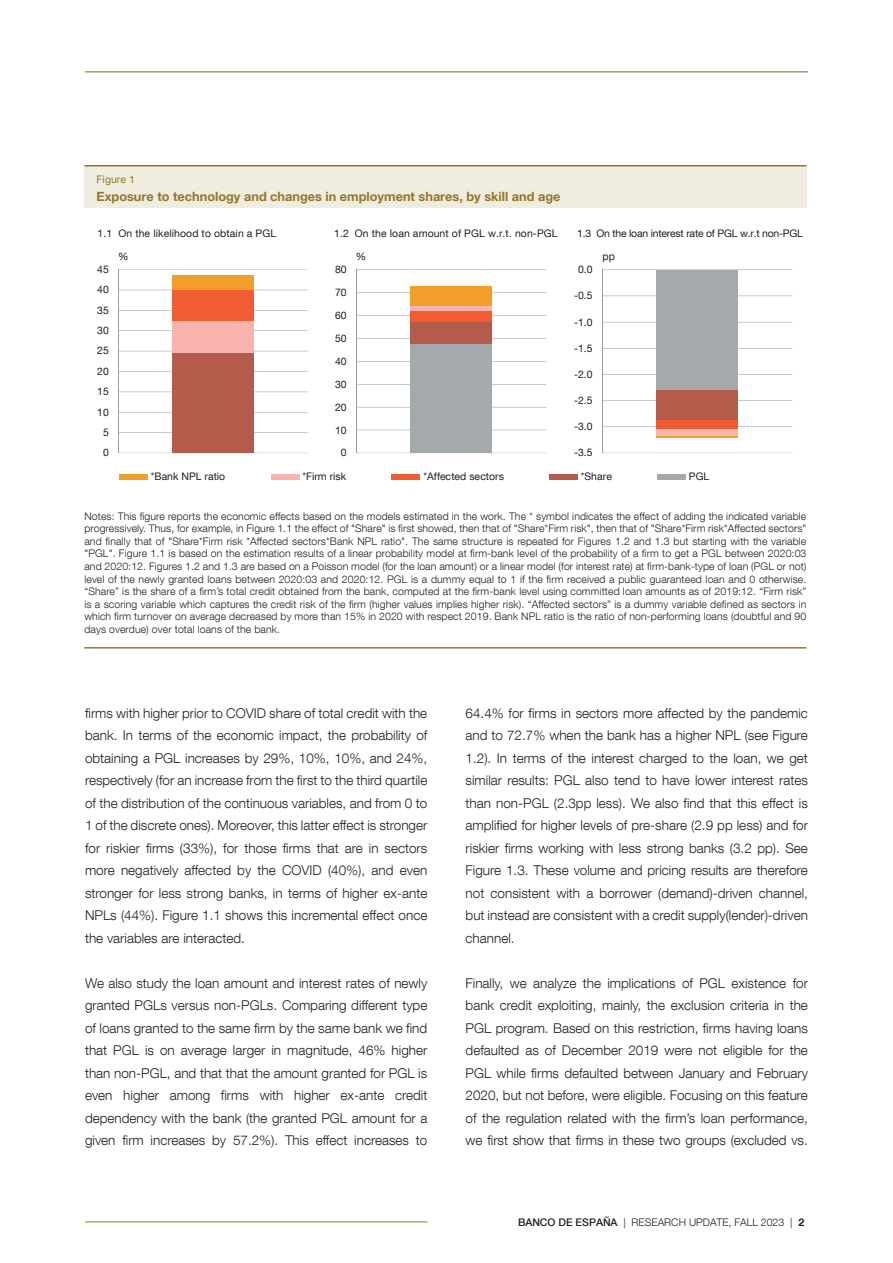
<style>
.page{position:relative;width:893px;height:1263px;background:#fff}
.page>*{position:absolute;margin:0;border:0;box-sizing:border-box;transform-origin:0 0}
.GENERAL_texto{font:300 13.5px/22.5px "Bd E Neue Helvetica";color:#231f20;text-align:justify}
.t1{font:700 12.75px "Bd E Neue Helvetica";color:#917829}
.t2{font:300 10.5px/12.6px "Bd E Neue Helvetica";letter-spacing:.01em;color:#231f20;text-align:justify}
.t3{font:10.5px "Bd E Neue Helvetica";color:#231f20}
.t4{font:10.5px "Bd E Neue Helvetica";letter-spacing:-.02em;color:#231f20}
.t5{font:10.5px "Bd E Neue Helvetica";letter-spacing:.01em;color:#917829}
.s1{font-weight:500}
.s2{font-weight:700}
</style>
<div class="page">
<hr style="left:85px;top:1221px;width:342px;height:1px;background:#947c2f">
<hr style="left:85px;top:71px;width:723px;height:1px;background:#947c2f">
<div style="left:84px;top:166px;width:722px;height:42px;background:#f1ece0"></div>
<hr style="left:84px;top:165px;width:722px;height:1px;background:#917829">
<hr style="left:84px;top:647px;width:722px;height:1px;background:#917829">
<hr style="left:603px;top:453px;width:189px;height:1px;background:#9a9d9e">
<hr style="left:603px;top:426px;width:189px;height:1px;background:#9a9d9e">
<hr style="left:603px;top:400px;width:189px;height:1px;background:#9a9d9e">
<hr style="left:603px;top:374px;width:189px;height:1px;background:#9a9d9e">
<hr style="left:603px;top:348px;width:189px;height:1px;background:#9a9d9e">
<hr style="left:603px;top:322px;width:189px;height:1px;background:#9a9d9e">
<hr style="left:603px;top:296px;width:189px;height:1px;background:#9a9d9e">
<hr style="left:603px;top:270px;width:189px;height:1px;background:#9a9d9e">
<div style="left:657px;top:270px;width:81px;height:120px;background:#a4aaab"></div>
<div style="left:657px;top:390px;width:81px;height:30px;background:#b55b4b"></div>
<div style="left:657px;top:420px;width:81px;height:10px;background:#f15c32"></div>
<div style="left:657px;top:430px;width:81px;height:6px;background:#f9b4af"></div>
<hr style="left:657px;top:436px;width:81px;height:1px;background:#f29e2b">
<hr style="left:602px;top:270px;width:1px;height:183px;background:#9a9d9e">
<hr style="left:357px;top:453px;width:189px;height:1px;background:#9a9d9e">
<hr style="left:357px;top:430px;width:189px;height:1px;background:#9a9d9e">
<hr style="left:357px;top:407px;width:189px;height:1px;background:#9a9d9e">
<hr style="left:357px;top:384px;width:189px;height:1px;background:#9a9d9e">
<hr style="left:357px;top:361px;width:189px;height:1px;background:#9a9d9e">
<hr style="left:357px;top:338px;width:189px;height:1px;background:#9a9d9e">
<hr style="left:357px;top:315px;width:189px;height:1px;background:#9a9d9e">
<hr style="left:357px;top:292px;width:189px;height:1px;background:#9a9d9e">
<hr style="left:357px;top:270px;width:189px;height:1px;background:#9a9d9e">
<div style="left:411px;top:344px;width:81px;height:109px;background:#a4aaab"></div>
<div style="left:411px;top:322px;width:81px;height:22px;background:#b55b4b"></div>
<div style="left:411px;top:311px;width:81px;height:11px;background:#f15c32"></div>
<div style="left:411px;top:305px;width:81px;height:6px;background:#f9b4af"></div>
<div style="left:411px;top:286px;width:81px;height:19px;background:#f29e2b"></div>
<hr style="left:356px;top:270px;width:1px;height:183px;background:#9a9d9e">
<hr style="left:119px;top:453px;width:189px;height:1px;background:#9a9d9e">
<hr style="left:119px;top:432px;width:189px;height:1px;background:#9a9d9e">
<hr style="left:119px;top:412px;width:189px;height:1px;background:#9a9d9e">
<hr style="left:119px;top:392px;width:189px;height:1px;background:#9a9d9e">
<hr style="left:119px;top:371px;width:189px;height:1px;background:#9a9d9e">
<hr style="left:119px;top:351px;width:189px;height:1px;background:#9a9d9e">
<hr style="left:119px;top:330px;width:189px;height:1px;background:#9a9d9e">
<hr style="left:119px;top:310px;width:189px;height:1px;background:#9a9d9e">
<hr style="left:119px;top:290px;width:189px;height:1px;background:#9a9d9e">
<hr style="left:119px;top:269px;width:189px;height:1px;background:#9a9d9e">
<div style="left:173px;top:353px;width:81px;height:100px;background:#b55b4b"></div>
<div style="left:173px;top:320px;width:81px;height:33px;background:#f9b4af"></div>
<div style="left:173px;top:290px;width:81px;height:30px;background:#f15c32"></div>
<div style="left:173px;top:275px;width:81px;height:15px;background:#f29e2b"></div>
<hr style="left:118px;top:270px;width:1px;height:183px;background:#9a9d9e">
<div style="left:119px;top:474px;width:29px;height:6px;background:#f29e2b"></div>
<div style="left:271px;top:474px;width:28px;height:6px;background:#f9b4af"></div>
<div style="left:391px;top:474px;width:29px;height:6px;background:#f15c32"></div>
<div style="left:549px;top:474px;width:29px;height:6px;background:#b55b4b"></div>
<div style="left:657px;top:474px;width:29px;height:6px;background:#a4aaab"></div>
<p class="t5" style="left:96px;top:173px;width:40px">Figure 1</p>
<p class="t1" style="left:96px;top:188px;width:466px">Exposure to technology and changes in employment shares, by skill and age</p>
<p class="t3" style="left:98px;top:226px;width:180px">1.1 On the likelihood to obtain a PGL</p>
<p class="t3" style="left:334px;top:226px;width:225px">1.2 On the loan amount of PGL w.r.t. non-PGL</p>
<p class="t4" style="left:577px;top:226px;width:227px">1.3 On the loan interest rate of PGL w.r.t non-PGL</p>
<p class="t3" style="left:118px;top:250px;width:12px">%</p>
<p class="t3" style="left:356px;top:250px;width:12px">%</p>
<p class="t3" style="left:603px;top:250px;width:14px">pp</p>
<p class="t3" style="left:97px;top:263px;width:13px">45</p>
<p class="t3" style="left:335px;top:263px;width:13px">80</p>
<p class="t3" style="left:578px;top:263px;width:16px">0.0</p>
<p class="t3" style="left:97px;top:283px;width:13px">40</p>
<p class="t3" style="left:335px;top:286px;width:13px">70</p>
<p class="t3" style="left:574px;top:289px;width:20px">-0.5</p>
<p class="t3" style="left:97px;top:304px;width:13px">35</p>
<p class="t3" style="left:97px;top:324px;width:13px">30</p>
<p class="t3" style="left:335px;top:309px;width:13px">60</p>
<p class="t3" style="left:335px;top:332px;width:13px">50</p>
<p class="t3" style="left:574px;top:315px;width:20px">-1.0</p>
<p class="t3" style="left:97px;top:344px;width:13px">25</p>
<p class="t3" style="left:574px;top:341px;width:20px">-1.5</p>
<p class="t3" style="left:335px;top:355px;width:13px">40</p>
<p class="t3" style="left:97px;top:365px;width:13px">20</p>
<p class="t3" style="left:574px;top:368px;width:20px">-2.0</p>
<p class="t3" style="left:97px;top:385px;width:13px">15</p>
<p class="t3" style="left:97px;top:405px;width:13px">10</p>
<p class="t3" style="left:335px;top:377px;width:13px">30</p>
<p class="t3" style="left:335px;top:400px;width:13px">20</p>
<p class="t3" style="left:574px;top:394px;width:20px">-2.5</p>
<p class="t3" style="left:103px;top:426px;width:7px">5</p>
<p class="t3" style="left:335px;top:423px;width:13px">10</p>
<p class="t3" style="left:574px;top:420px;width:20px">-3.0</p>
<p class="t3" style="left:103px;top:446px;width:7px">0</p>
<p class="t3" style="left:341px;top:446px;width:7px">0</p>
<p class="t3" style="left:574px;top:446px;width:20px">-3.5</p>
<p class="t3" style="left:151px;top:470px;width:76px">*Bank NPL ratio</p>
<p class="t3" style="left:302px;top:470px;width:45px">*Firm risk</p>
<p class="t3" style="left:423px;top:470px;width:82px">*Affected sectors</p>
<p class="t3" style="left:581px;top:470px;width:33px">*Share</p>
<p class="t3" style="left:689px;top:470px;width:22px">PGL</p>
<p class="t2" style="left:84px;top:509px;width:723px">Notes: This figure reports the economic effects based on the models estimated in the work. The * symbol indicates the effect of adding the indicated variable progressively. Thus, for example, in Figure 1.1 the effect of "Share" is first showed, then that of "Share*Firm risk", then that of "Share*Firm risk*Affected sectors" and finally that of "Share*Firm risk *Affected sectors*Bank NPL ratio". The same structure is repeated for Figures 1.2 and 1.3 but starting with the variable "PGL". Figure 1.1 is based on the estimation results of a linear probability model at firm-bank level of the probability of a firm to get a PGL between 2020:03 and 2020:12. Figures 1.2 and 1.3 are based on a Poisson model (for the loan amount) or a linear model (for interest rate) at firm-bank-type of loan (PGL or not) level of the newly granted loans between 2020:03 and 2020:12. PGL is a dummy equal to 1 if the firm received a public guaranteed loan and 0 otherwise. “Share” is the share of a firm’s total credit obtained from the bank, computed at the firm-bank level using committed loan amounts as of 2019:12. “Firm risk” is a scoring variable which captures the credit risk of the firm (higher values implies higher risk). “Affected sectors” is a dummy variable defined as sectors in which firm turnover on average decreased by more than 15% in 2020 with respect 2019. Bank NPL ratio is the ratio of non-performing loans (doubtful and 90 days overdue) over total loans of the bank.</p>
<p class="GENERAL_texto" style="left:85px;top:701px;width:344px">firms with higher prior to COVID share of total credit with the bank. In terms of the economic impact, the probability of obtaining a PGL increases by 29%, 10%, 10%, and 24%, respectively (for an increase from the first to the third quartile of the distribution of the continuous variables, and from 0 to 1 of the discrete ones). Moreover, this latter effect is stronger for riskier firms (33%), for those firms that are in sectors more negatively affected by the COVID (40%), and even stronger for less strong banks, in terms of higher ex-ante NPLs (44%). Figure 1.1 shows this incremental effect once the variables are interacted.</p>
<p class="GENERAL_texto" style="left:85px;top:971px;width:344px">We also study the loan amount and interest rates of newly granted PGLs versus non-PGLs. Comparing different type of loans granted to the same firm by the same bank we find that PGL is on average larger in magnitude, 46% higher than non-PGL, and that that the amount granted for PGL is even higher among firms with higher ex-ante credit dependency with the bank (the granted PGL amount for a given firm increases by 57.2%). This effect increases to</p>
<p class="GENERAL_texto" style="left:466px;top:701px;width:344px">64.4% for firms in sectors more affected by the pandemic and to 72.7% when the bank has a higher NPL (see Figure 1.2). In terms of the interest charged to the loan, we get similar results: PGL also tend to have lower interest rates than non-PGL (2.3pp less). We also find that this effect is amplified for higher levels of pre-share (2.9 pp less) and for riskier firms working with less strong banks (3.2 pp). See Figure 1.3. These volume and pricing results are therefore not consistent with a borrower (demand)-driven channel, but instead are consistent with a credit supply(lender)-driven channel.</p>
<p class="GENERAL_texto" style="left:466px;top:971px;width:344px">Finally, we analyze the implications of PGL existence for bank credit exploiting, mainly, the exclusion criteria in the PGL program. Based on this restriction, firms having loans defaulted as of December 2019 were not eligible for the PGL while firms defaulted between January and February 2020, but not before, were eligible. Focusing on this feature of the regulation related with the firm’s loan performance, we first show that firms in these two groups (excluded vs.</p>
<p class="t2" style="left:518px;top:1216px;width:288px"><span class="s1">BANCO DE ESPAÑA</span> | RESEARCH UPDATE, FALL 2023 | <span class="s2">2</span></p>
</div>
